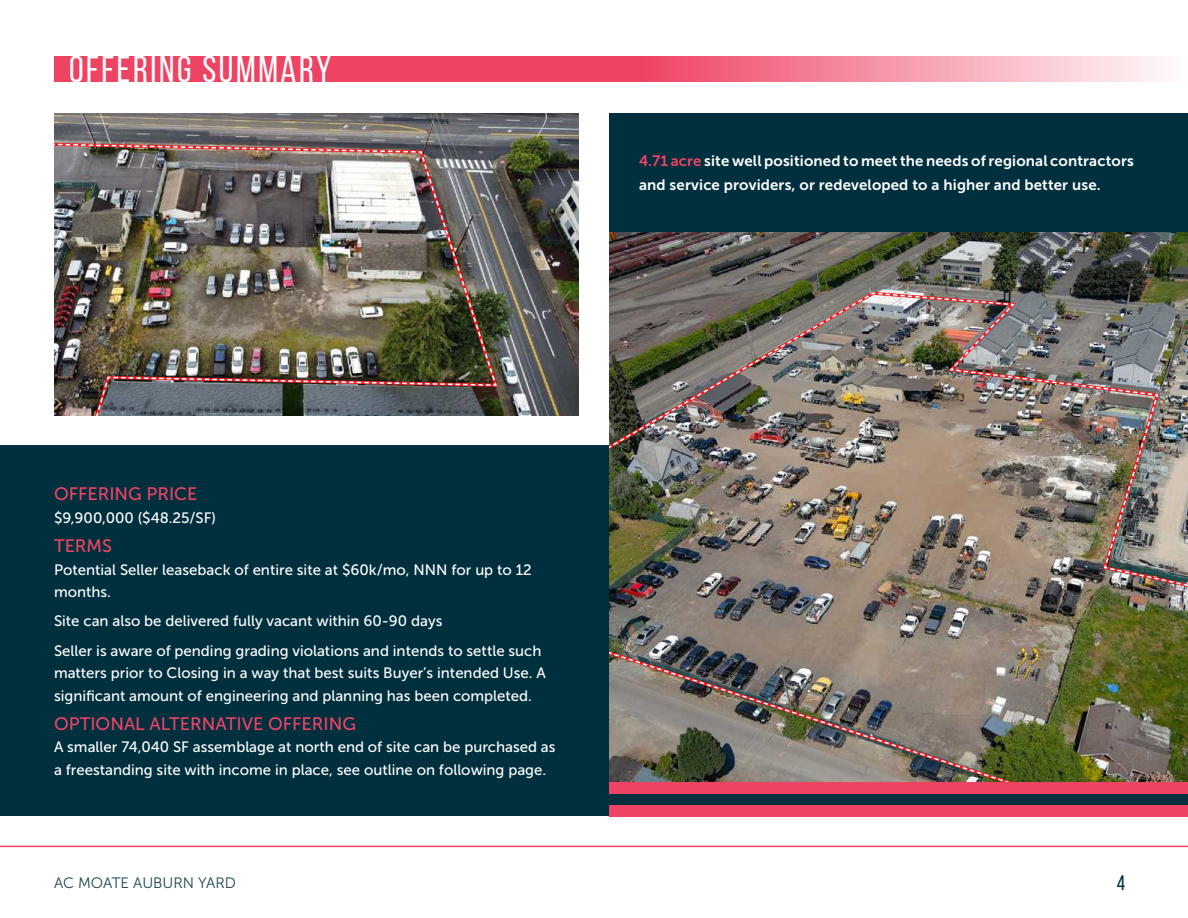
<style>
.page{position:relative;width:1188px;height:918px;background:#fff}
.page>*{position:absolute;margin:0;border:0;box-sizing:border-box;transform-origin:0 0}
.t1{font:37.5px "Bebas Neue";letter-spacing:.07em;color:#fff}
.t2{font:21px "Bebas Neue";color:#002f3e}
.t3{font:18px "Museo Sans 500";color:#ef4364}
.t4{font:15px/22.5px "Museo Sans 500";color:#fff}
.t5{font:15px/24px "Museo Sans 700";letter-spacing:.01em;color:#fff}
.t6{font:15px "Museo Sans 300";color:#1a4451}
.s1{color:#ef4364}
</style>
<div class="page">
<hr style="left:0;top:846px;width:1188px;height:1px;background:#ef4364">
<div style="left:0;top:445px;width:609px;height:371px;background:#002f3e"></div>
<svg style="left:54px;top:56px;width:1109px;height:26px;background:#f26c86"></svg>
<div style="left:609px;top:113px;width:579px;height:119px;background:#002f3e"></div>
<img style="left:54px;top:113px;width:525px;height:302px">
<img style="left:54px;top:141px;width:444px;height:274px">
<img style="left:609px;top:232px;width:579px;height:58px">
<img style="left:609px;top:292px;width:579px;height:490px">
<div style="left:609px;top:793px;width:579px;height:12px;background:#002f3e"></div>
<div style="left:609px;top:782px;width:579px;height:11px;background:#ef4364"></div>
<div style="left:609px;top:805px;width:579px;height:11px;background:#ef4364"></div>
<h1 class="t1" style="left:69px;top:49px;width:264px">OFFERING SUMMARY</h1>
<p class="t5" style="left:639px;top:149px;width:496px"><span class="s1">4.71 acre</span> site well positioned to meet the needs of regional contractors and service providers, or redeveloped to a higher and better use.</p>
<p class="t3" style="left:54px;top:484px;width:145px">OFFERING PRICE</p>
<p class="t4" style="left:54px;top:507px;width:164px">$9,900,000 ($48.25/SF)</p>
<p class="t3" style="left:54px;top:536px;width:59px">TERMS</p>
<p class="t4" style="left:54px;top:558px;width:479px">Potential Seller leaseback of entire site at $60k/mo, NNN for up to 12 months.</p>
<p class="t4" style="left:54px;top:607px;width:489px;line-height:29.2px">Site can also be delivered fully vacant within 60-90 days<br>Seller is aware of pending grading violations and intends to settle such</p>
<p class="t4" style="left:54px;top:662px;width:493px">matters prior to Closing in a way that best suits Buyer’s intended Use. A significant amount of engineering and planning has been completed.</p>
<p class="t3" style="left:54px;top:714px;width:304px">OPTIONAL ALTERNATIVE OFFERING</p>
<p class="t4" style="left:54px;top:736px;width:503px">A smaller 74,040 SF assemblage at north end of site can be purchased as a freestanding site with income in place, see outline on following page.</p>
<p class="t6" style="left:54px;top:875px;width:183px">AC MOATE AUBURN YARD</p>
<h2 class="t2" style="left:1117px;top:871px;width:10px">4</h2>
</div>
